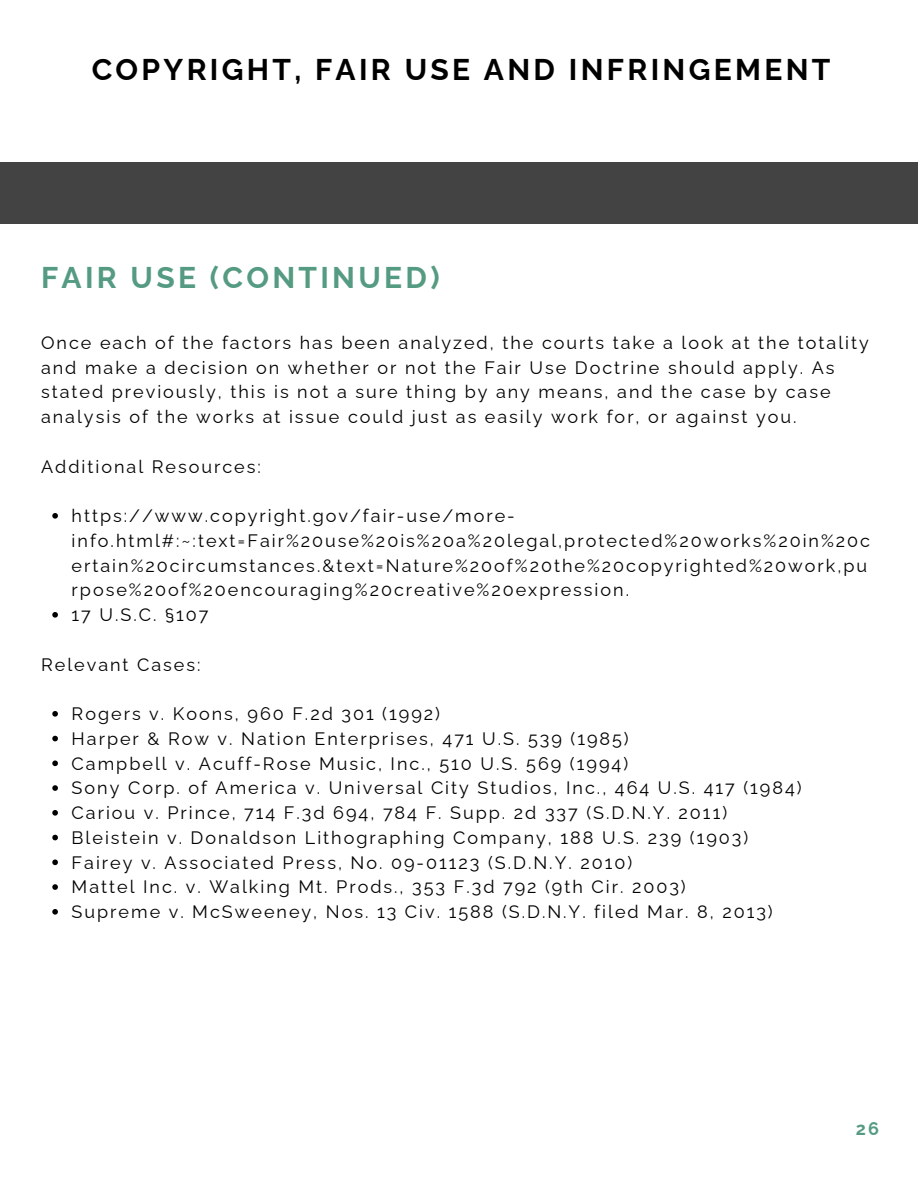
<style>
.page{position:relative;width:918px;height:1188px;background:#fff}
.page>*{position:absolute;margin:0;border:0;box-sizing:border-box;transform-origin:0 0}
.t1{font:700 30px "Raleway";letter-spacing:.11em;color:#000}
.t2{font:700 30px "Raleway";letter-spacing:.11em;color:#559b81}
.t3{font:18px/24.8px "Raleway";letter-spacing:.11em;color:#000}
.t4{font:700 18px "Raleway";color:#559b81}
</style>
<div class="page">
<div style="left:0;top:162px;width:918px;height:62px;background:#434343"></div>
<svg style="left:52px;top:513px;width:6px;height:6px"></svg>
<svg style="left:52px;top:612px;width:6px;height:6px"></svg>
<svg style="left:52px;top:711px;width:6px;height:6px"></svg>
<svg style="left:52px;top:736px;width:6px;height:5px"></svg>
<svg style="left:52px;top:760px;width:6px;height:6px"></svg>
<svg style="left:52px;top:785px;width:6px;height:6px"></svg>
<svg style="left:52px;top:810px;width:6px;height:6px"></svg>
<svg style="left:52px;top:835px;width:6px;height:5px"></svg>
<svg style="left:52px;top:860px;width:6px;height:5px"></svg>
<svg style="left:52px;top:884px;width:6px;height:6px"></svg>
<svg style="left:52px;top:909px;width:6px;height:6px"></svg>
<h1 class="t1" style="left:92px;top:52px;width:740px">COPYRIGHT, FAIR USE AND INFRINGEMENT</h1>
<h1 class="t2" style="left:41px;top:259px;width:400px">FAIR USE (CONTINUED)</h1>
<p class="t3" style="left:41px;top:330px;width:829px">Once each of the factors has been analyzed, the courts take a look at the totality and make a decision on whether or not the Fair Use Doctrine should apply. As stated previously, this is not a sure thing by any means, and the case by case analysis of the works at issue could just as easily work for, or against you.</p>
<p class="t3" style="left:41px;top:454px;width:221px">Additional Resources:</p>
<p class="t3" style="left:72px;top:503px;width:800px">https://www.copyright.gov/fair-use/more&shy;info.html#:~:text=Fair%20use%20is%20a%20legal,protected%20works%20in%20c ertain%20circumstances.&amp;text=Nature%20of%20the%20copyrighted%20work,pu rpose%20of%20encouraging%20creative%20expression.<br>17 U.S.C. §107</p>
<p class="t3" style="left:41px;top:652px;width:161px">Relevant Cases:</p>
<p class="t3" style="left:72px;top:701px;width:732px">Rogers v. Koons, 960 F.2d 301 (1992)<br>Harper &amp; Row v. Nation Enterprises, 471 U.S. 539 (1985)<br>Campbell v. Acuff-Rose Music, Inc., 510 U.S. 569 (1994)<br>Sony Corp. of America v. Universal City Studios, Inc., 464 U.S. 417 (1984)<br>Cariou v. Prince, 714 F.3d 694, 784 F. Supp. 2d 337 (S.D.N.Y. 2011)<br>Bleistein v. Donaldson Lithographing Company, 188 U.S. 239 (1903)<br>Fairey v. Associated Press, No. 09-01123 (S.D.N.Y. 2010)<br>Mattel Inc. v. Walking Mt. Prods., 353 F.3d 792 (9th Cir. 2003)<br>Supreme v. McSweeney, Nos. 13 Civ. 1588 (S.D.N.Y. filed Mar. 8, 2013)</p>
<p class="t4" style="left:856px;top:1118px;width:25px">26</p>
</div>
